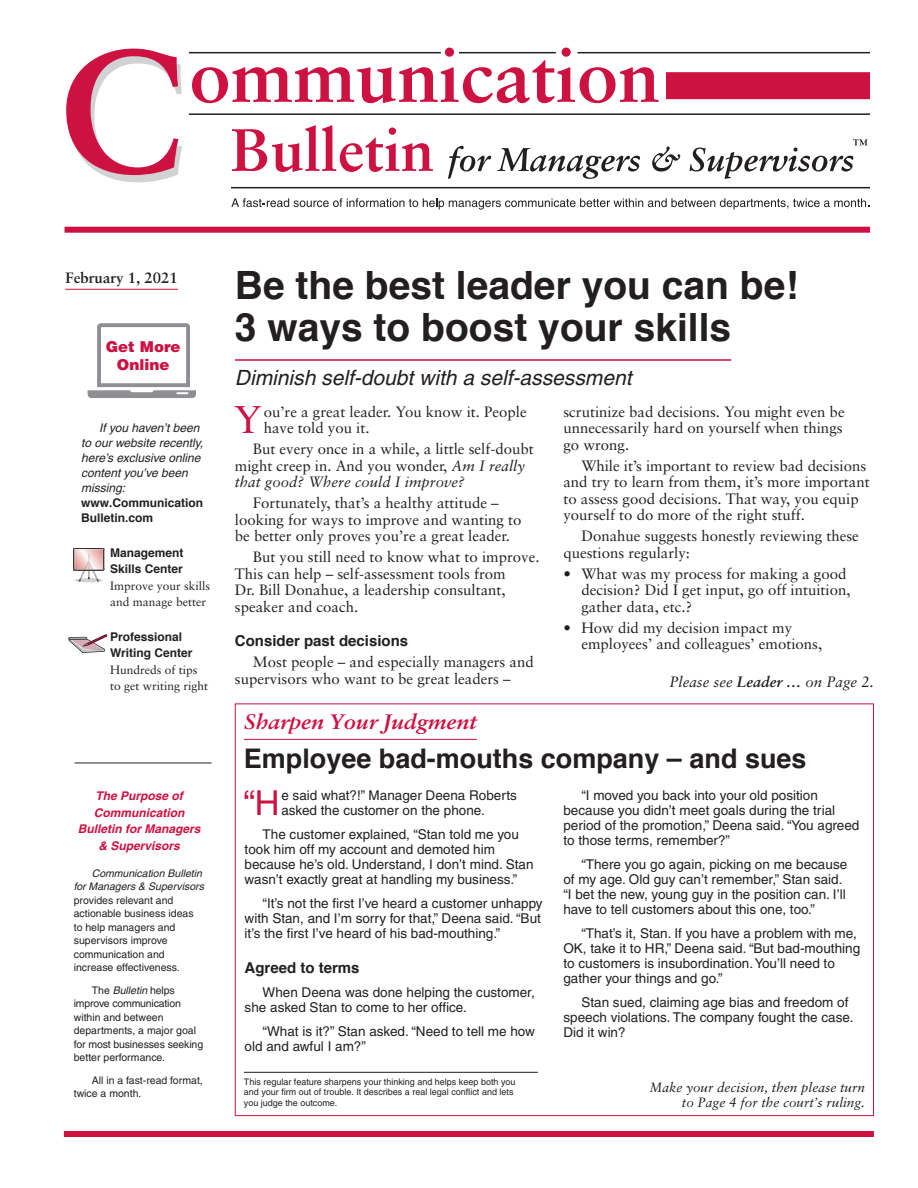
<style>
.page{position:relative;width:918px;height:1188px;background:#fff}
.page>*{position:absolute;margin:0;border:0;box-sizing:border-box;transform-origin:0 0}
.Cover_Headline_COM{font:700 39px/42px "Helvetica";color:#231f20}
._1a_Copy_Drop_Cap_w{font:38.7px "Sabon";color:#cd1141}
._2e_Sidebar_Dropcap{font:34.35px "Helvetica";color:#cd1141}
.Judge_Headline_COM{font:700 27px "Helvetica";color:#231f20}
.Cover_Kicker_COM{font:italic 21px "Helvetica";color:#231f20}
.t1{font:italic 700 21px "Sabon";letter-spacing:-.01em;color:#cd1141;scale:1.08 1}
._1___Copy_COM{font:15px/16.5px "Sabon";color:#231f20}
._1b__Copy_BulletsCOM{font:15px/16.5px "Sabon";color:#231f20}
._1a_Copy_Drop_Cap_w-2{font:15px/16.5px "Sabon";color:#231f20}
.t2{font:italic 15px "Sabon";color:#231f20}
._1c_Copy_Subhead_COM{font:700 15px "Helvetica";color:#231f20}
.t3{font:700 15px "Sabon";color:#231f20}
._2c__Sidebar_Subhead{font:700 15px "Helvetica";color:#231f20}
.t4{font:900 15px/18px "Helvetica";color:#cd1141;text-align:center}
._2__Sidebar_copy_COM{font:13.5px/15px "Helvetica";color:#231f20}
._2e_Sidebar_Dropcap-2{font:13.5px/15px "Helvetica";color:#231f20}
.t5{font:italic 13.5px/15px "Sabon";color:#231f20;text-align:right}
._2__Sidebar_copy_COM-2{font:italic 12px/15px "Helvetica";color:#231f20}
._2c__Sidebar_Subhead-2{font:700 12px/16.5px "Helvetica";color:#231f20}
.t6{font:italic 700 12px/16.5px "Helvetica";color:#cd1141;text-align:center}
._2c__Sidebar_Subhead-3{font:12px/16.5px "Sabon";color:#231f20}
._1___Copy_COM-2{font:12px/16.5px "Sabon";color:#231f20}
._2__Sidebar_copy_COM-3{font:10.5px/13.5px "Helvetica";color:#231f20}
.t7{font:9px/10.5px "Helvetica";color:#231f20}
.s1{font-style:italic}
.s2{font-weight:700}
</style>
<div class="page">
<hr style="left:235px;top:359px;width:496px;height:2px;background:#cd1141">
<div style="left:64px;top:1131px;width:810px;height:6px;background:#cd1141"></div>
<hr style="left:244px;top:1072px;width:294px;height:1px;background:#231f20">
<hr style="left:244px;top:739px;width:233px;height:1px;background:#cd1141">
<svg style="left:66px;top:49px;width:116px;height:133px"></svg>
<svg style="left:192px;top:48px;width:466px;height:55px"></svg>
<svg style="left:232px;top:125px;width:201px;height:47px"></svg>
<svg style="left:448px;top:146px;width:43px;height:33px"></svg>
<svg style="left:497px;top:148px;width:143px;height:31px"></svg>
<svg style="left:652px;top:147px;width:28px;height:25px"></svg>
<svg style="left:690px;top:139px;width:178px;height:40px"></svg>
<div style="left:65px;top:227px;width:805px;height:6px;background:#cd1141"></div>
<svg style="left:231px;top:198px;width:638px;height:12px"></svg>
<hr style="left:459px;top:52px;width:97px;height:1px;background:#231f20">
<hr style="left:578px;top:52px;width:292px;height:1px;background:#231f20">
<hr style="left:189px;top:52px;width:252px;height:1px;background:#231f20">
<hr style="left:231px;top:187px;width:639px;height:1px;background:#231f20">
<div style="left:666px;top:72px;width:204px;height:27px;background:#cd1141"></div>
<hr style="left:189px;top:113px;width:681px;height:2px;background:#231f20">
<hr style="left:75px;top:763px;width:137px;height:1px;background:#231f20">
<hr style="left:65px;top:289px;width:113px;height:1px;background:#cd1141">
<svg style="left:88px;top:323px;width:108px;height:75px"></svg>
<svg style="left:68px;top:634px;width:39px;height:19px"></svg>
<svg style="left:73px;top:548px;width:31px;height:34px"></svg>
<p class="t3" style="left:65px;top:269px;width:114px">February 1, 2021</p>
<p class="t4" style="left:106px;top:337px;width:76px">Get More<br>Online</p>
<p class="_2__Sidebar_copy_COM-2" style="left:81px;top:420px;width:124px;text-indent:18px">If you haven’t been to our website recently, here’s exclusive online content you’ve been missing:</p>
<p class="_2c__Sidebar_Subhead-2" style="left:81px;top:495px;width:124px;line-height:15px">www.Communication<br>Bulletin.com</p>
<p class="_2c__Sidebar_Subhead-2" style="left:110px;top:544px;width:75px">Management<br>Skills Center</p>
<p class="_2c__Sidebar_Subhead-3" style="left:110px;top:577px;width:102px">Improve your skills and manage better</p>
<p class="_2c__Sidebar_Subhead-2" style="left:110px;top:628px;width:84px">Professional<br>Writing Center</p>
<p class="_1___Copy_COM-2" style="left:110px;top:661px;width:100px">Hundreds of tips to get writing right</p>
<p class="t6" style="left:78px;top:788px;width:124px">The Purpose of<br>Communication<br>Bulletin for Managers &amp; Supervisors</p>
<p class="_2__Sidebar_copy_COM-3" style="left:74px;top:866px;width:132px;text-indent:18px"><span class="s1">Communication Bulletin for Managers &amp; Supervisors </span>provides relevant and actionable business ideas to help managers and supervisors improve communication and increase effectiveness.</p>
<p class="_2__Sidebar_copy_COM-3" style="left:74px;top:983px;width:131px;text-indent:18px">The <span class="s1">Bulletin</span> helps improve communication within and between departments, a major goal for most businesses seeking better performance.</p>
<p class="_2__Sidebar_copy_COM-3" style="left:74px;top:1073px;width:131px;text-indent:18px">All in a fast-read format, twice a month.</p>
<p class="Cover_Headline_COM" style="left:235px;top:265px;width:565px">Be the best leader you can be!<br>3 ways to boost your skills</p>
<p class="Cover_Kicker_COM" style="left:235px;top:365px;width:398px">Diminish self-doubt with a self-assessment</p>
<p class="_1a_Copy_Drop_Cap_w" style="left:234px;top:397px;width:29px">Y</p>
<p class="_1a_Copy_Drop_Cap_w-2" style="left:264px;top:403px;width:264px">ou’re a great leader. You know it. People have told you it.</p>
<p class="_1___Copy_COM" style="left:235px;top:440px;width:300px;text-indent:18px">But every once in a while, a little self-doubt might creep in. And you wonder, <span class="s1">Am I really that good? Where could I improve?</span></p>
<p class="_1___Copy_COM" style="left:235px;top:494px;width:288px;text-indent:18px">Fortunately, that’s a healthy attitude – looking for ways to improve and wanting to be better only proves you’re a great leader.</p>
<p class="_1___Copy_COM" style="left:235px;top:548px;width:306px;text-indent:18px">But you still need to know what to improve.<br>This can help – self-assessment tools from<br>Dr. Bill Donahue, a leadership consultant, speaker and coach.</p>
<p class="_1c_Copy_Subhead_COM" style="left:235px;top:629px;width:175px">Consider past decisions</p>
<p class="_1___Copy_COM" style="left:235px;top:653px;width:300px;text-indent:18px">Most people – and especially managers and supervisors who want to be great leaders –</p>
<p class="_1___Copy_COM" style="left:563px;top:403px;width:283px">scrutinize bad decisions. You might even be unnecessarily hard on yourself when things go wrong.</p>
<p class="_1___Copy_COM" style="left:563px;top:457px;width:308px;text-indent:18px">While it’s important to review bad decisions and try to learn from them, it’s more important to assess good decisions. That way, you equip yourself to do more of the right stuff.</p>
<p class="_1___Copy_COM" style="left:563px;top:527px;width:297px;text-indent:18px">Donahue suggests honestly reviewing these questions regularly:</p>
<p class="_1b__Copy_BulletsCOM" style="left:581px;top:565px;width:271px;text-indent:-18px">• What was my process for making a good decision? Did I get input, go off intuition, gather data, etc.?</p>
<p class="_1b__Copy_BulletsCOM" style="left:581px;top:619px;width:242px;text-indent:-18px">• How did my decision impact my employees’ and colleagues’ emotions,</p>
<p class="t2" style="left:669px;top:673px;width:206px">Please see <span class="s2">Leader …</span> on Page 2.</p>
<p class="t1" style="left:244px;top:708px;width:217px">Sharpen Your Judgment</p>
<p class="Judge_Headline_COM" style="left:244px;top:736px;width:564px">Employee bad-mouths company – and sues</p>
<p class="_2e_Sidebar_Dropcap" style="left:243px;top:783px;width:38px">“H</p>
<p class="_2e_Sidebar_Dropcap-2" style="left:281px;top:788px;width:237px">e said what?!” Manager Deena Roberts asked the customer on the phone.</p>
<p class="_2__Sidebar_copy_COM" style="left:245px;top:827px;width:290px;text-indent:18px">The customer explained, “Stan told me you took him off my account and demoted him because he’s old. Understand, I don’t mind. Stan wasn’t exactly great at handling my business.”</p>
<p class="_2__Sidebar_copy_COM" style="left:245px;top:896px;width:299px;text-indent:18px">“It’s not the first I’ve heard a customer unhappy with Stan, and I’m sorry for that,” Deena said. “But it’s the first I’ve heard of his bad-mouthing.”</p>
<p class="_2c__Sidebar_Subhead" style="left:245px;top:955px;width:117px">Agreed to terms</p>
<p class="_2__Sidebar_copy_COM" style="left:245px;top:984px;width:292px;text-indent:18px">When Deena was done helping the customer, she asked Stan to come to her office.</p>
<p class="_2__Sidebar_copy_COM" style="left:245px;top:1023px;width:292px;text-indent:18px">“What is it?” Stan asked. “Need to tell me how old and awful I am?”</p>
<p class="t7" style="left:244px;top:1076px;width:273px">This regular feature sharpens your thinking and helps keep both you and your firm out of trouble. It describes a real legal conflict and lets you judge the outcome.</p>
<p class="_2__Sidebar_copy_COM" style="left:563px;top:788px;width:297px;text-indent:18px">“I moved you back into your old position because you didn’t meet goals during the trial period of the promotion,” Deena said. “You agreed to those terms, remember?”</p>
<p class="_2__Sidebar_copy_COM" style="left:563px;top:857px;width:285px;text-indent:18px">“There you go again, picking on me because of my age. Old guy can’t remember,” Stan said. “I bet the new, young guy in the position can. I’ll have to tell customers about this one, too.”</p>
<p class="_2__Sidebar_copy_COM" style="left:563px;top:926px;width:298px;text-indent:18px">“That’s it, Stan. If you have a problem with me, OK, take it to HR,” Deena said. “But bad-mouthing to customers is insubordination. You’ll need to gather your things and go.”</p>
<p class="_2__Sidebar_copy_COM" style="left:563px;top:995px;width:292px;text-indent:18px">Stan sued, claiming age bias and freedom of speech violations. The company fought the case.<br>Did it win?</p>
<p class="t5" style="left:650px;top:1080px;width:217px">Make your decision, then please turn to Page 4 for the court’s ruling.</p>
</div>
